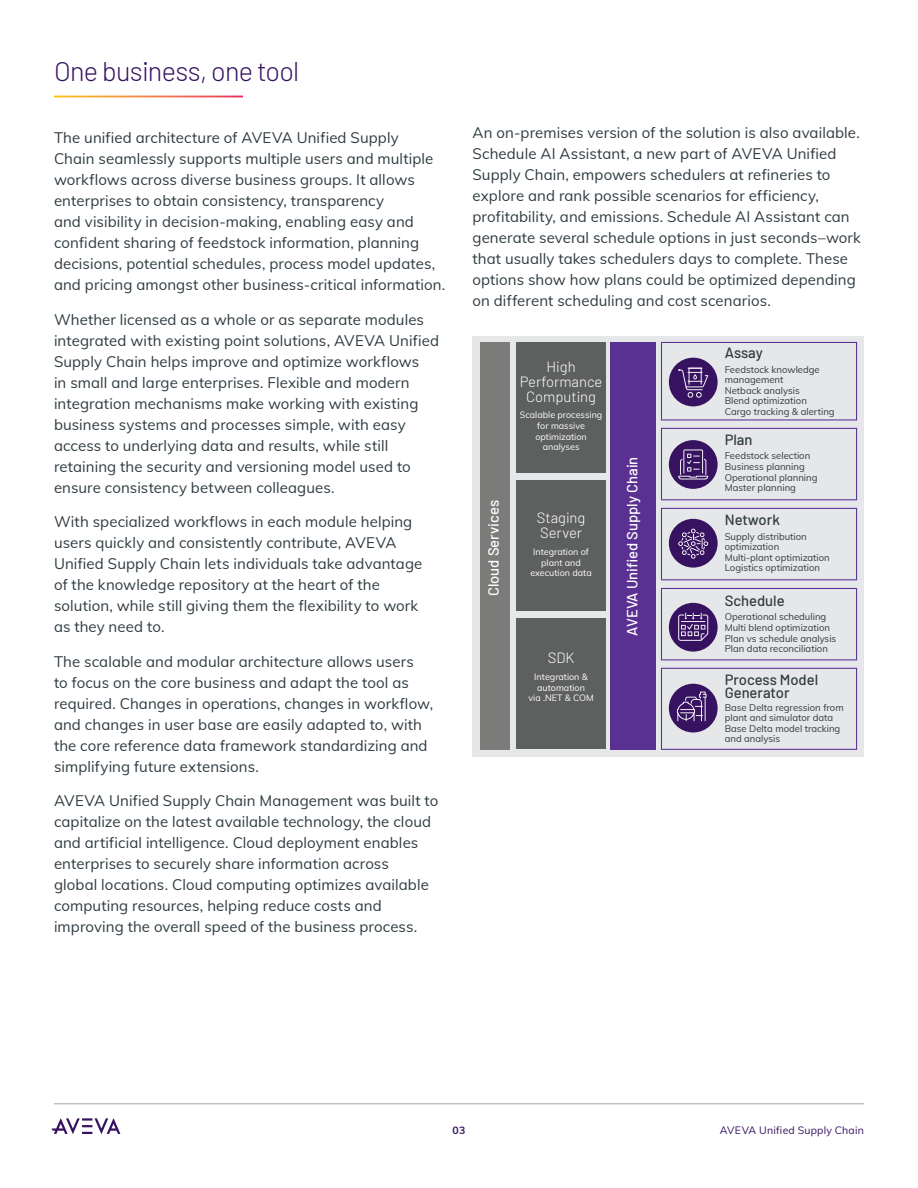
<style>
.page{position:relative;width:918px;height:1188px;background:#fff}
.page>*{position:absolute;margin:0;border:0;box-sizing:border-box;transform-origin:0 0}
.t1{font:300 27px "Barlow";letter-spacing:-.025em;color:#371260}
.t2{font:15px/21px "Muli";letter-spacing:.005em;color:#2f3b41}
.t3{font:500 14.85px/12.8px "Barlow";color:#2f3b41}
.t4{font:300 14.85px/14.9px "Barlow";color:#fff;text-align:center}
.t5{font:500 14.85px "Barlow";color:#fff}
.t6{font:10.5px "Muli";letter-spacing:.025em;color:#371260}
.t7{font:700 10.5px "Muli";color:#371260}
.t8{font:9.45px/10.5px "Muli";color:#2f3b41}
.t9{font:9px/10.5px "Muli";color:#fff;text-align:center}
</style>
<div class="page">
<hr style="left:54px;top:1104px;width:810px;height:1px;background:#a3a7a9">
<svg style="left:52px;top:1118px;width:68px;height:16px"></svg>
<div style="left:472px;top:336px;width:392px;height:421px;background:#e6e7e9"></div>
<div style="left:480px;top:342px;width:30px;height:408px;background:#7b7b7a"></div>
<div style="left:610px;top:342px;width:45px;height:408px;background:#5a3092"></div>
<div style="left:516px;top:342px;width:89px;height:131px;background:#5e5f5f"></div>
<div style="left:669px;top:358px;width:49px;height:48px;background:#371260;border-radius:50%"></div>
<svg style="left:678px;top:368px;width:30px;height:30px"></svg>
<div style="left:669px;top:440px;width:49px;height:49px;background:#371260;border-radius:50%"></div>
<svg style="left:678px;top:450px;width:30px;height:29px"></svg>
<div style="left:669px;top:519px;width:49px;height:49px;background:#371260;border-radius:50%"></div>
<svg style="left:678px;top:529px;width:30px;height:30px"></svg>
<div style="left:669px;top:603px;width:49px;height:49px;background:#371260;border-radius:50%"></div>
<svg style="left:678px;top:613px;width:30px;height:28px"></svg>
<div style="left:661px;top:342px;width:196px;height:78px;border:1px solid #5a3092"></div>
<div style="left:661px;top:428px;width:196px;height:72px;border:1px solid #5a3092"></div>
<div style="left:661px;top:508px;width:196px;height:72px;border:1px solid #5a3092"></div>
<div style="left:661px;top:588px;width:196px;height:72px;border:1px solid #5a3092"></div>
<div style="left:661px;top:668px;width:196px;height:82px;border:1px solid #5a3092"></div>
<div style="left:516px;top:618px;width:89px;height:131px;background:#5e5f5f"></div>
<div style="left:516px;top:480px;width:89px;height:131px;background:#5e5f5f"></div>
<div style="left:669px;top:684px;width:49px;height:48px;background:#371260;border-radius:50%"></div>
<svg style="left:677px;top:692px;width:30px;height:29px"></svg>
<h1 class="t1" style="left:54px;top:52px;width:247px">One business, one tool</h1>
<p class="t2" style="left:54px;top:127px;width:393px">The unified architecture of AVEVA Unified Supply<br>Chain seamlessly supports multiple users and multiple workflows across diverse business groups. It allows enterprises to obtain consistency, transparency<br>and visibility in decision-making, enabling easy and confident sharing of feedstock information, planning decisions, potential schedules, process model updates, and pricing amongst other business-critical information.</p>
<p class="t2" style="left:54px;top:308px;width:387px">Whether licensed as a whole or as separate modules integrated with existing point solutions, AVEVA Unified Supply Chain helps improve and optimize workflows<br>in small and large enterprises. Flexible and modern integration mechanisms make working with existing business systems and processes simple, with easy access to underlying data and results, while still retaining the security and versioning model used to ensure consistency between colleagues.</p>
<p class="t2" style="left:54px;top:511px;width:370px">With specialized workflows in each module helping users quickly and consistently contribute, AVEVA Unified Supply Chain lets individuals take advantage of the knowledge repository at the heart of the solution, while still giving them the flexibility to work as they need to.</p>
<p class="t2" style="left:54px;top:650px;width:381px">The scalable and modular architecture allows users<br>to focus on the core business and adapt the tool as required. Changes in operations, changes in workflow, and changes in user base are easily adapted to, with the core reference data framework standardizing and simplifying future extensions.</p>
<p class="t2" style="left:54px;top:790px;width:386px">AVEVA Unified Supply Chain Management was built to capitalize on the latest available technology, the cloud and artificial intelligence. Cloud deployment enables enterprises to securely share information across<br>global locations. Cloud computing optimizes available computing resources, helping reduce costs and improving the overall speed of the business process.</p>
<p class="t2" style="left:472px;top:121px;width:390px">An on-premises version of the solution is also available.<br>Schedule AI Assistant, a new part of AVEVA Unified Supply Chain, empowers schedulers at refineries to explore and rank possible scenarios for efficiency, profitability, and emissions. Schedule AI Assistant can generate several schedule options in just seconds–work that usually takes schedulers days to complete. These options show how plans could be optimized depending on different scheduling and cost scenarios.</p>
<p class="t5" style="left:483px;top:596px;width:98px;rotate:-90deg">Cloud Services</p>
<p class="t4" style="left:520px;top:359px;width:84px">High<br>Performance<br>Computing</p>
<p class="t9" style="left:520px;top:410px;width:84px">Scalable processing for massive optimization analyses</p>
<p class="t4" style="left:537px;top:510px;width:50px;text-align:left">Staging<br>Server</p>
<p class="t9" style="left:530px;top:546px;width:63px">Integration of plant and execution data</p>
<p class="t4" style="left:548px;top:650px;width:28px">SDK</p>
<p class="t9" style="left:528px;top:671px;width:67px">Integration &amp; automation<br>via .NET &amp; COM</p>
<p class="t5" style="left:621px;top:636px;width:181px;rotate:-90deg">AVEVA Unified Supply Chain</p>
<p class="t3" style="left:725px;top:345px;width:40px">Assay</p>
<p class="t8" style="left:725px;top:363px;width:111px">Feedstock knowledge management<br>Netback analysis<br>Blend optimization<br>Cargo tracking &amp; alerting</p>
<p class="t3" style="left:725px;top:432px;width:29px">Plan</p>
<p class="t8" style="left:725px;top:450px;width:94px">Feedstock selection<br>Business planning<br>Operational planning<br>Master planning</p>
<p class="t3" style="left:725px;top:512px;width:57px">Network</p>
<p class="t8" style="left:725px;top:531px;width:107px">Supply distribution optimization<br>Multi-plant optimization<br>Logistics optimization</p>
<p class="t3" style="left:725px;top:593px;width:61px">Schedule</p>
<p class="t8" style="left:725px;top:611px;width:113px">Operational scheduling<br>Multi blend optimization<br>Plan vs schedule analysis<br>Plan data reconciliation</p>
<p class="t3" style="left:725px;top:672px;width:95px">Process Model<br>Generator</p>
<p class="t8" style="left:725px;top:702px;width:121px">Base Delta regression from plant and simulator data<br>Base Delta model tracking and analysis</p>
<p class="t7" style="left:453px;top:1123px;width:14px">03</p>
<p class="t6" style="left:720px;top:1122px;width:146px">AVEVA Unified Supply Chain</p>
</div>
